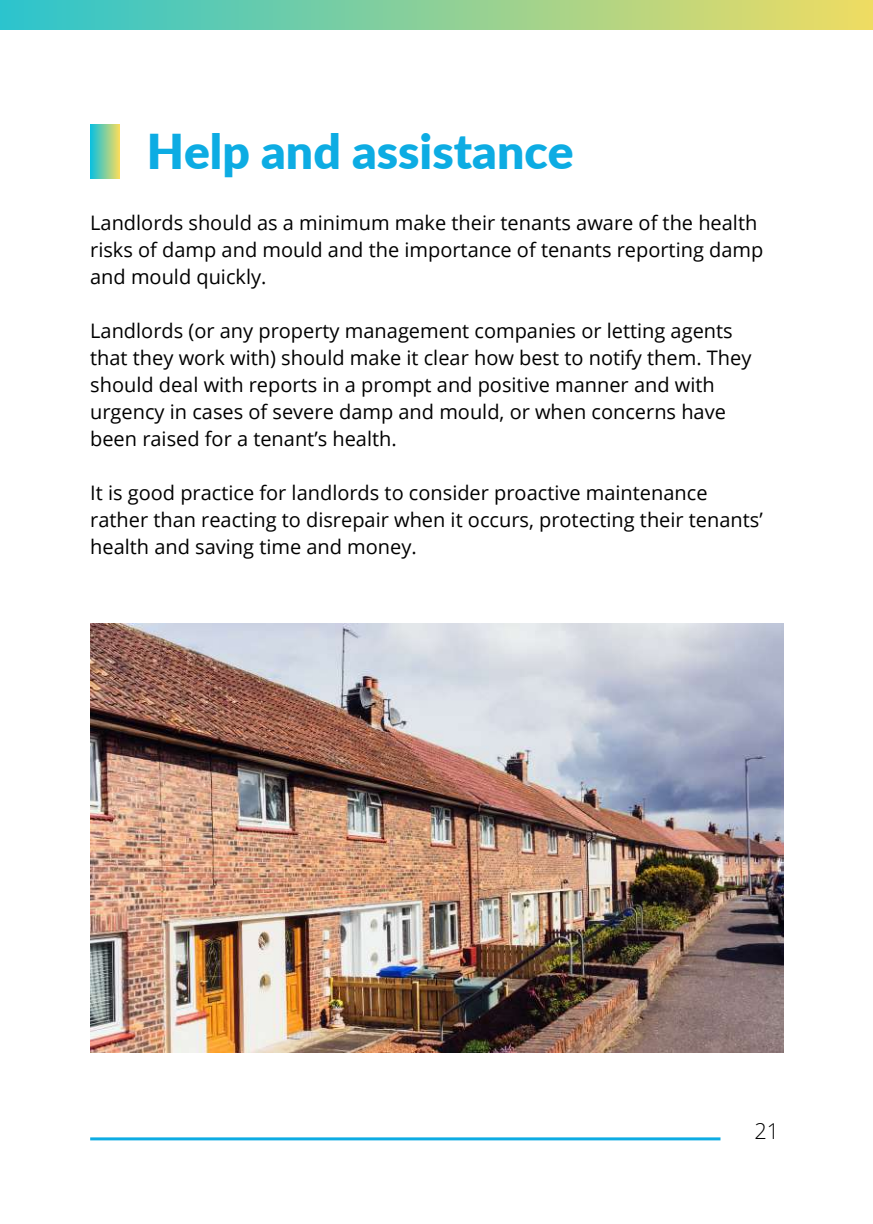
<style>
.page{position:relative;width:873px;height:1224px;background:#fff}
.page>*{position:absolute;margin:0;border:0;box-sizing:border-box;transform-origin:0 0}
.t1{font:900 48px "Lato";color:#0dace3}
.t2{font:300 21.8px "Open Sans";color:#000}
.t3{font:20px/27px "Open Sans";color:#000}
</style>
<div class="page">
<div style="left:0;top:0;width:873px;height:30px;background:linear-gradient(to right,#2bc4ce,#efdc62)"></div>
<hr style="left:90px;top:1137px;width:630px;height:3px;background:#0dace3">
<svg style="left:90px;top:125px;width:29px;height:54px;background:#7dcea0"></svg>
<img style="left:90px;top:624px;width:693px;height:429px">
<h1 class="t1" style="left:147px;top:121px;width:428px">Help and assistance</h1>
<p class="t3" style="left:90px;top:208px;width:675px">Landlords should as a minimum make their tenants aware of the health risks of damp and mould and the importance of tenants reporting damp and mould quickly.</p>
<p class="t3" style="left:90px;top:316px;width:663px">Landlords (or any property management companies or letting agents that they work with) should make it clear how best to notify them. They should deal with reports in a prompt and positive manner and with urgency in cases of severe damp and mould, or when concerns have been raised for a tenant’s health.</p>
<p class="t3" style="left:90px;top:478px;width:674px">It is good practice for landlords to consider proactive maintenance rather than reacting to disrepair when it occurs, protecting their tenants’ health and saving time and money.</p>
<p class="t2" style="left:754px;top:1116px;width:26px">21</p>
</div>
